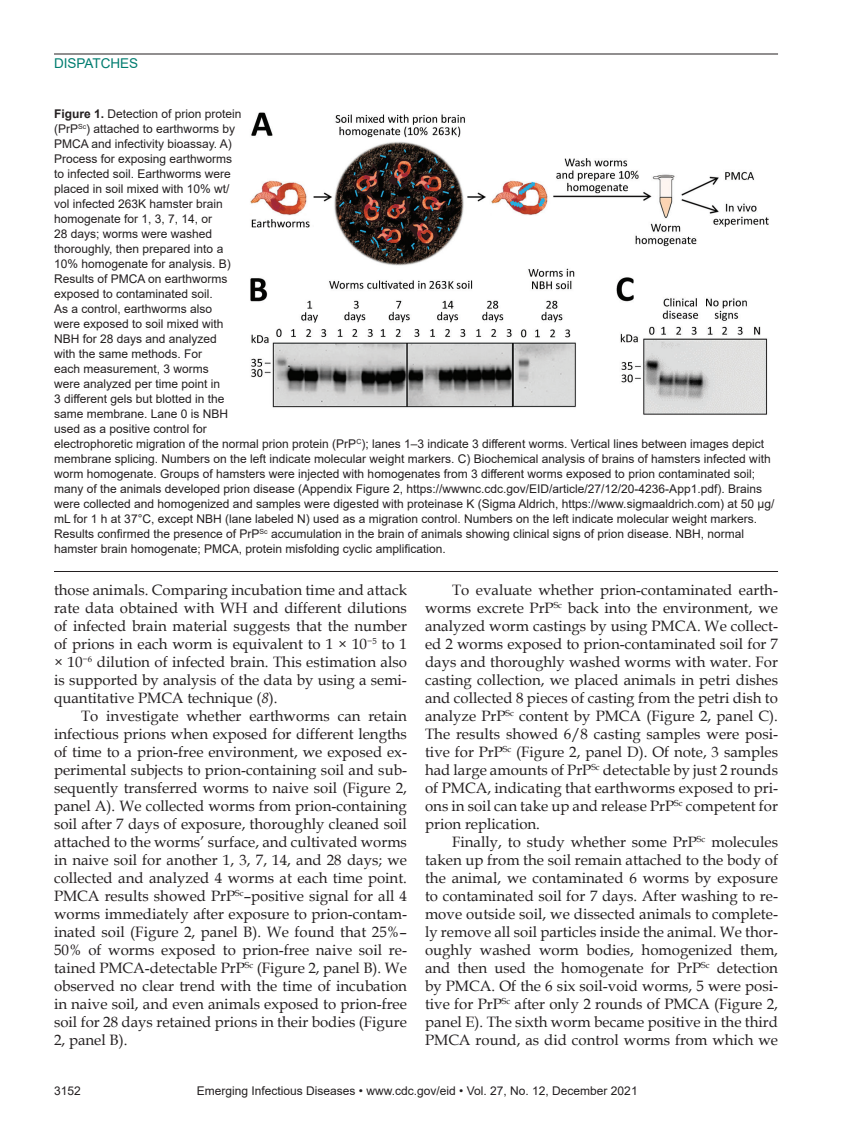
<style>
.page{position:relative;width:851px;height:1134px;background:#fff}
.page>*{position:absolute;margin:0;border:0;box-sizing:border-box;transform-origin:0 0}
.t1{font:15px/18px "Book Antiqua";color:#231f20;text-align:justify}
.t2{font:13.5px "Arial";color:#007d70}
.t3{font:12px/15px "Arial";color:#231f20}
.s1{font-weight:700}
.s2{font-style:italic}
</style>
<div class="page">
<hr style="left:54px;top:54px;width:724px;height:1px;background:#231f20">
<img style="left:250px;top:112px;width:519px;height:303px">
<hr style="left:54px;top:571px;width:724px;height:1px;background:#231f20">
<p class="t2" style="left:54px;top:54px;width:86px">DISPATCHES</p>
<p class="t3" style="left:54px;top:106px;width:721px"><span class="s1">Figure 1.</span> Detection of prion protein<br>(PrP<sup>Sc</sup>) attached to earthworms by<br>PMCA and infectivity bioassay. A)<br>Process for exposing earthworms<br>to infected soil. Earthworms were<br>placed in soil mixed with 10% wt/<br>vol infected 263K hamster brain<br>homogenate for 1, 3, 7, 14, or<br>28 days; worms were washed<br>thoroughly, then prepared into a<br>10% homogenate for analysis. B)<br>Results of PMCA on earthworms<br>exposed to contaminated soil.<br>As a control, earthworms also<br>were exposed to soil mixed with<br>NBH for 28 days and analyzed<br>with the same methods. For<br>each measurement, 3 worms<br>were analyzed per time point in<br>3 different gels but blotted in the<br>same membrane. Lane 0 is NBH<br>used as a positive control for<br>electrophoretic migration of the normal prion protein (PrP<sup>C</sup>); lanes 1–3 indicate 3 different worms. Vertical lines between images depict membrane splicing. Numbers on the left indicate molecular weight markers. C) Biochemical analysis of brains of hamsters infected with worm homogenate. Groups of hamsters were injected with homogenates from 3 different worms exposed to prion contaminated soil; many of the animals developed prion disease (Appendix Figure 2, https://wwwnc.cdc.gov/EID/article/27/12/20-4236-App1.pdf). Brains were collected and homogenized and samples were digested with proteinase K (Sigma Aldrich, https://www.sigmaaldrich.com) at 50 µg/ mL for 1 h at 37°C, except NBH (lane labeled N) used as a migration control. Numbers on the left indicate molecular weight markers.<br>Results confirmed the presence of PrP<sup>Sc</sup> accumulation in the brain of animals showing clinical signs of prion disease. NBH, normal hamster brain homogenate; PMCA, protein misfolding cyclic amplification.</p>
<p class="t1" style="left:54px;top:581px;width:354px">those animals. Comparing incubation time and attack rate data obtained with WH and different dilutions of infected brain material suggests that the number of prions in each worm is equivalent to 1 × 10<sup>−5</sup> to 1 × 10<sup>−6</sup> dilution of infected brain. This estimation also is supported by analysis of the data by using a semi&shy;quantitative PMCA technique (<span class="s2">8</span>).</p>
<p class="t1" style="left:54px;top:707px;width:354px;text-indent:27px">To investigate whether earthworms can retain infectious prions when exposed for different lengths of time to a prion-free environment, we exposed ex&shy;perimental subjects to prion-containing soil and sub&shy;sequently transferred worms to naive soil (Figure 2, panel A). We collected worms from prion-containing soil after 7 days of exposure, thoroughly cleaned soil attached to the worms’ surface, and cultivated worms in naive soil for another 1, 3, 7, 14, and 28 days; we collected and analyzed 4 worms at each time point.<br>PMCA results showed PrP<sup>Sc</sup>–positive signal for all 4 worms immediately after exposure to prion-contam&shy;inated soil (Figure 2, panel B). We found that 25%– 50% of worms exposed to prion-free naive soil re&shy;tained PMCA-detectable PrP<sup>Sc</sup> (Figure 2, panel B). We observed no clear trend with the time of incubation in naive soil, and even animals exposed to prion-free soil for 28 days retained prions in their bodies (Figure 2, panel B).</p>
<p class="t1" style="left:425px;top:581px;width:354px;text-indent:27px">To evaluate whether prion-contaminated earth&shy;worms excrete PrP<sup>Sc</sup> back into the environment, we analyzed worm castings by using PMCA. We collect&shy;ed 2 worms exposed to prion-contaminated soil for 7 days and thoroughly washed worms with water. For casting collection, we placed animals in petri dishes and collected 8 pieces of casting from the petri dish to analyze PrP<sup>Sc</sup> content by PMCA (Figure 2, panel C).<br>The results showed 6/8 casting samples were posi&shy;tive for PrP<sup>Sc</sup> (Figure 2, panel D). Of note, 3 samples had large amounts of PrP<sup>Sc</sup> detectable by just 2 rounds of PMCA, indicating that earthworms exposed to pri&shy;ons in soil can take up and release PrP<sup>Sc</sup> competent for prion replication.</p>
<p class="t1" style="left:425px;top:833px;width:354px;text-indent:27px">Finally, to study whether some PrP<sup>Sc</sup> molecules taken up from the soil remain attached to the body of the animal, we contaminated 6 worms by exposure to contaminated soil for 7 days. After washing to re&shy;move outside soil, we dissected animals to complete&shy;ly remove all soil particles inside the animal. We thor&shy;oughly washed worm bodies, homogenized them, and then used the homogenate for PrP<sup>Sc</sup> detection by PMCA. Of the 6 six soil-void worms, 5 were posi&shy;tive for PrP<sup>Sc</sup> after only 2 rounds of PMCA (Figure 2, panel E). The sixth worm became positive in the third PMCA round, as did control worms from which we</p>
<p class="t3" style="left:54px;top:1084px;width:28px">3152</p>
<p class="t3" style="left:197px;top:1084px;width:442px">Emerging Infectious Diseases • www.cdc.gov/eid • Vol. 27, No. 12, December 2021</p>
</div>
